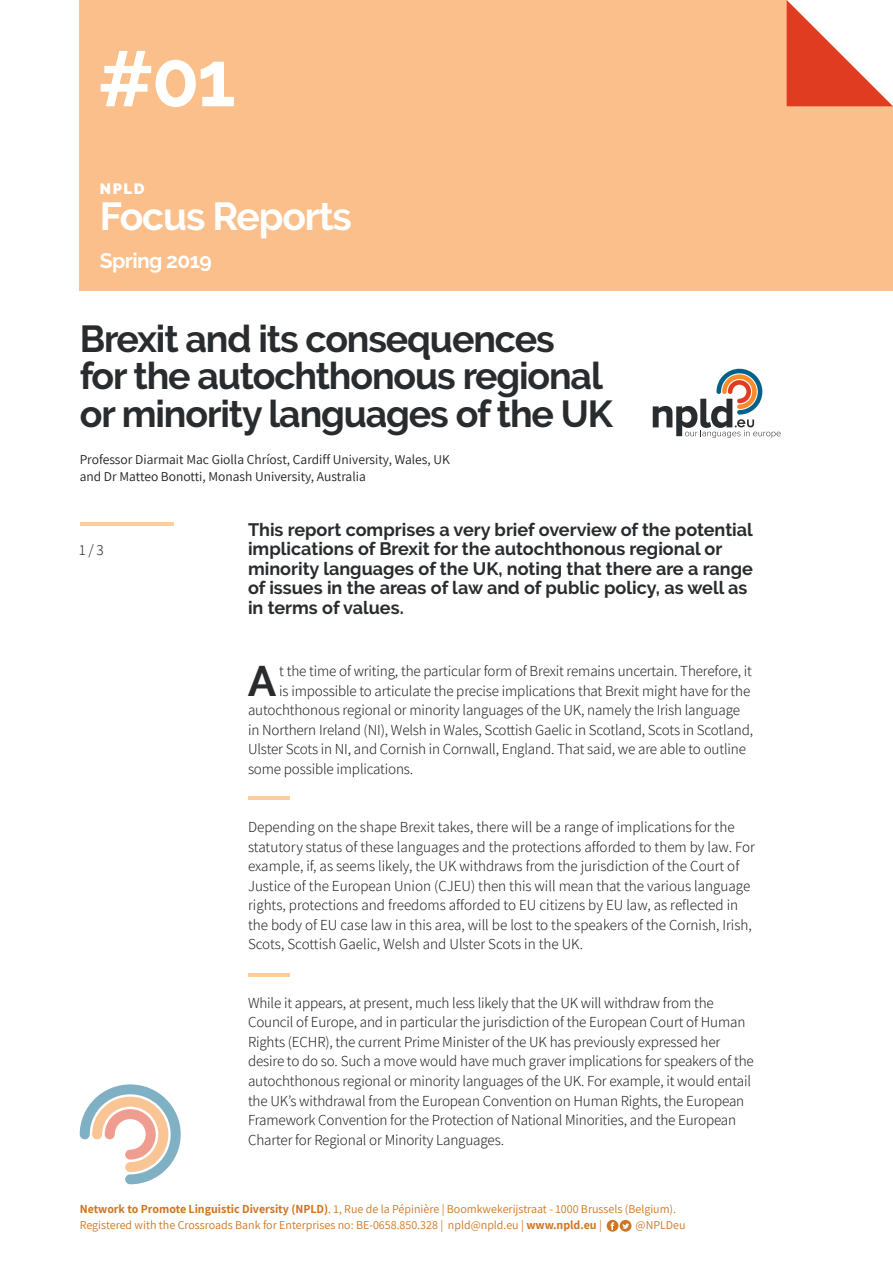
<style>
.page{position:relative;width:893px;height:1263px;background:#fff}
.page>*{position:absolute;margin:0;border:0;box-sizing:border-box;transform-origin:0 0}
.t1{font:700 78px "Raleway";color:#fff}
.t2{font:700 42.45px "Raleway";color:#292c2f}
.t3{font:700 39px "Raleway";letter-spacing:-.03em;color:#fff}
.t4{font:700 37.5px/37.5px "Raleway";letter-spacing:-.03em;color:#292c2f}
.t5{font:700 21px "Raleway";letter-spacing:-.03em;color:#fff}
.t6{font:700 18px/19.5px "Raleway";color:#292c2f}
.t7{font:300 15px/19.5px "Assistant";letter-spacing:-.01em;color:#231f20}
.t8{font:900 15px "Raleway";color:#fff}
.t9{font:13.5px/16.5px "Assistant";color:#231f20}
.t10{font:12px/16.5px "Assistant";color:#cf7623}
.s1{font-weight:700}
</style>
<div class="page">
<div style="left:80px;top:0;width:813px;height:290px;background:#fabf8a"></div>
<hr style="left:80px;top:523px;width:93px;height:3px;background:#fdcd9b">
<hr style="left:248px;top:796px;width:42px;height:4px;background:#fdcd9b">
<hr style="left:248px;top:973px;width:41px;height:3px;background:#fdcd9b">
<svg style="left:787px;top:0;width:106px;height:106px;background:#ef9d8f"></svg>
<svg style="left:653px;top:369px;width:128px;height:69px"></svg>
<svg style="left:80px;top:1084px;width:101px;height:100px"></svg>
<div style="left:607px;top:1220px;width:11px;height:12px;background:#cf7623;border-radius:50%"></div>
<svg style="left:611px;top:1222px;width:3px;height:8px"></svg>
<div style="left:620px;top:1220px;width:11px;height:12px;background:#cf7623;border-radius:50%"></div>
<svg style="left:622px;top:1223px;width:7px;height:6px"></svg>
<h1 class="t1" style="left:98px;top:34px;width:139px">#01</h1>
<p class="t8" style="left:100px;top:180px;width:46px">NPLD</p>
<h3 class="t3" style="left:100px;top:194px;width:254px">Focus Reports</h3>
<h3 class="t5" style="left:100px;top:248px;width:113px">Spring 2019</h3>
<h3 class="t4" style="left:80px;top:320px;width:535px">Brexit and its consequences<br>for the autochthonous regional or minority languages of the UK</h3>
<p class="t9" style="left:80px;top:451px;width:372px">Professor Diarmait Mac Giolla Chríost, Cardiff University, Wales, UK and Dr Matteo Bonotti, Monash University, Australia</p>
<p class="t7" style="left:79px;top:540px;width:26px">1 / 3</p>
<p class="t6" style="left:248px;top:520px;width:506px">This report comprises a very brief overview of the potential implications of Brexit for the autochthonous regional or minority languages of the UK, noting that there are a range of issues in the areas of law and of public policy, as well as in terms of values.</p>
<h2 class="t2" style="left:248px;top:657px;width:30px">A</h2>
<p class="t7" style="left:279px;top:661px;width:474px">t the time of writing, the particular form of Brexit remains uncertain. Therefore, it</p>
<p class="t7" style="left:279px;top:680px;width:472px">is impossible to articulate the precise implications that Brexit might have for the</p>
<p class="t7" style="left:248px;top:700px;width:493px">autochthonous regional or minority languages of the UK, namely the Irish language</p>
<p class="t7" style="left:248px;top:719px;width:507px">in Northern Ireland (NI), Welsh in Wales, Scottish Gaelic in Scotland, Scots in Scotland,</p>
<p class="t7" style="left:248px;top:739px;width:499px">Ulster Scots in NI, and Cornish in Cornwall, England. That said, we are able to outline</p>
<p class="t7" style="left:248px;top:758px;width:167px">some possible implications.</p>
<p class="t7" style="left:248px;top:817px;width:508px">Depending on the shape Brexit takes, there will be a range of implications for the statutory status of these languages and the protections afforded to them by law. For example, if, as seems likely, the UK withdraws from the jurisdiction of the Court of Justice of the European Union (CJEU) then this will mean that the various language rights, protections and freedoms afforded to EU citizens by EU law, as reflected in the body of EU case law in this area, will be lost to the speakers of the Cornish, Irish, Scots, Scottish Gaelic, Welsh and Ulster Scots in the UK.</p>
<p class="t7" style="left:248px;top:992px;width:507px">While it appears, at present, much less likely that the UK will withdraw from the Council of Europe, and in particular the jurisdiction of the European Court of Human Rights (ECHR), the current Prime Minister of the UK has previously expressed her desire to do so. Such a move would have much graver implications for speakers of the autochthonous regional or minority languages of the UK. For example, it would entail the UK’s withdrawal from the European Convention on Human Rights, the European Framework Convention for the Protection of National Minorities, and the European Charter for Regional or Minority Languages.</p>
<p class="t10" style="left:80px;top:1200px;width:598px"><span class="s1">Network to Promote Linguistic Diversity (NPLD)</span>. 1, Rue de la Pépinière | Boomkwekerijstraat - 1000 Brussels (Belgium).<br>Registered with the Crossroads Bank for Enterprises no: BE-0658.850.328 | npld@npld.eu | <span class="s1">www.npld.eu</span> |</p>
<p class="t10" style="left:636px;top:1216px;width:52px">@NPLDeu</p>
</div>
